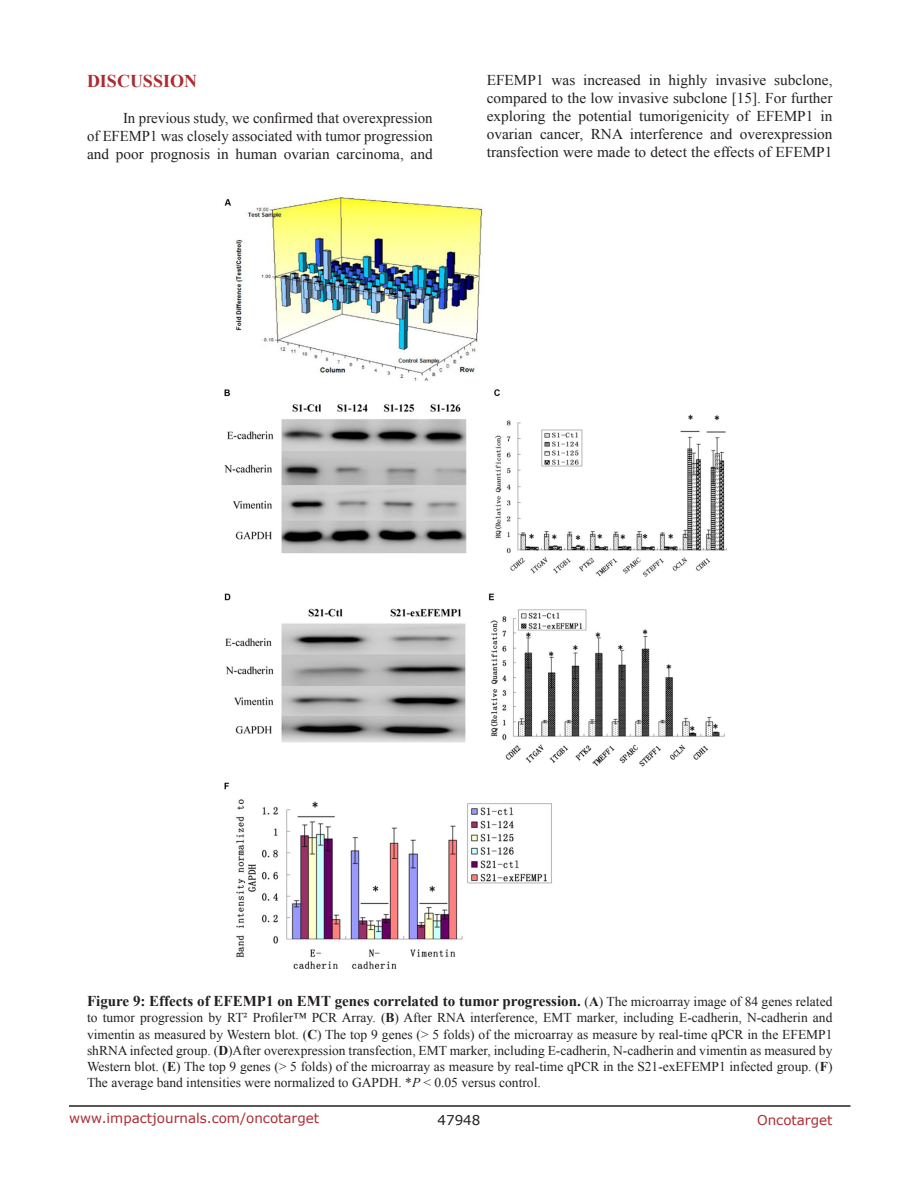
<style>
.page{position:relative;width:918px;height:1188px;background:#fff}
.page>*{position:absolute;margin:0;border:0;box-sizing:border-box;transform-origin:0 0}
.Heading{font:700 18px "Times New Roman";color:#ac2b31}
.BodyText{font:15px/18px "Times New Roman";color:#231f20;text-align:justify}
.FigureText{font:700 15px "Times New Roman";color:#231f20}
.FigureText-2{font:13.5px/16.2px "Times New Roman";color:#231f20;text-align:justify}
.t1{font:13.5px "Verdana";color:#ac2b31}
.t2{font:13.5px "Verdana";color:#231f20}
.s1{font-weight:400;font-size:13.5px}
.s2{font-size:13.5px}
.s3{font-weight:700}
.s4{font-style:italic}
</style>
<div class="page">
<hr style="left:69px;top:1105px;width:781px;height:2px;background:#231f20">
<img style="left:224px;top:197px;width:503px;height:771px">
<p class="Heading" style="left:87px;top:69px;width:112px">DISCUSSION</p>
<p class="BodyText" style="left:87px;top:109px;width:347px;text-indent:36px">In previous study, we confirmed that overexpression of EFEMP1 was closely associated with tumor progression and poor prognosis in human ovarian carcinoma, and</p>
<p class="BodyText" style="left:487px;top:71px;width:347px">EFEMP1 was increased in highly invasive subclone, compared to the low invasive subclone [15]. For further exploring the potential tumorigenicity of EFEMP1 in ovarian cancer, RNA interference and overexpression transfection were made to detect the effects of EFEMP1</p>
<p class="FigureText" style="left:87px;top:991px;width:747px">Figure 9: Effects of EFEMP1 on EMT genes correlated to tumor progression. <span class="s1">(</span><span class="s2">A</span><span class="s1">) The microarray image of 84 genes related</span></p>
<p class="FigureText-2" style="left:87px;top:1010px;width:747px">to tumor progression by RT² Profiler™ PCR Array. (<span class="s3">B</span>) After RNA interference, EMT marker, including E-cadherin, N-cadherin and vimentin as measured by Western blot. (<span class="s3">C</span>) The top 9 genes (&gt; 5 folds) of the microarray as measure by real-time qPCR in the EFEMP1 shRNA infected group. (<span class="s3">D</span>)After overexpression transfection, EMT marker, including E-cadherin, N-cadherin and vimentin as measured by Western blot. (<span class="s3">E</span>) The top 9 genes (&gt; 5 folds) of the microarray as measure by real-time qPCR in the S21-exEFEMP1 infected group. (<span class="s3">F</span>)<br>The average band intensities were normalized to GAPDH. *<span class="s4">P</span> &lt; 0.05 versus control.</p>
<p class="t1" style="left:69px;top:1109px;width:252px">www.impactjournals.com/oncotarget</p>
<p class="t2" style="left:438px;top:1111px;width:44px">47948</p>
<p class="t1" style="left:757px;top:1111px;width:77px">Oncotarget</p>
</div>
